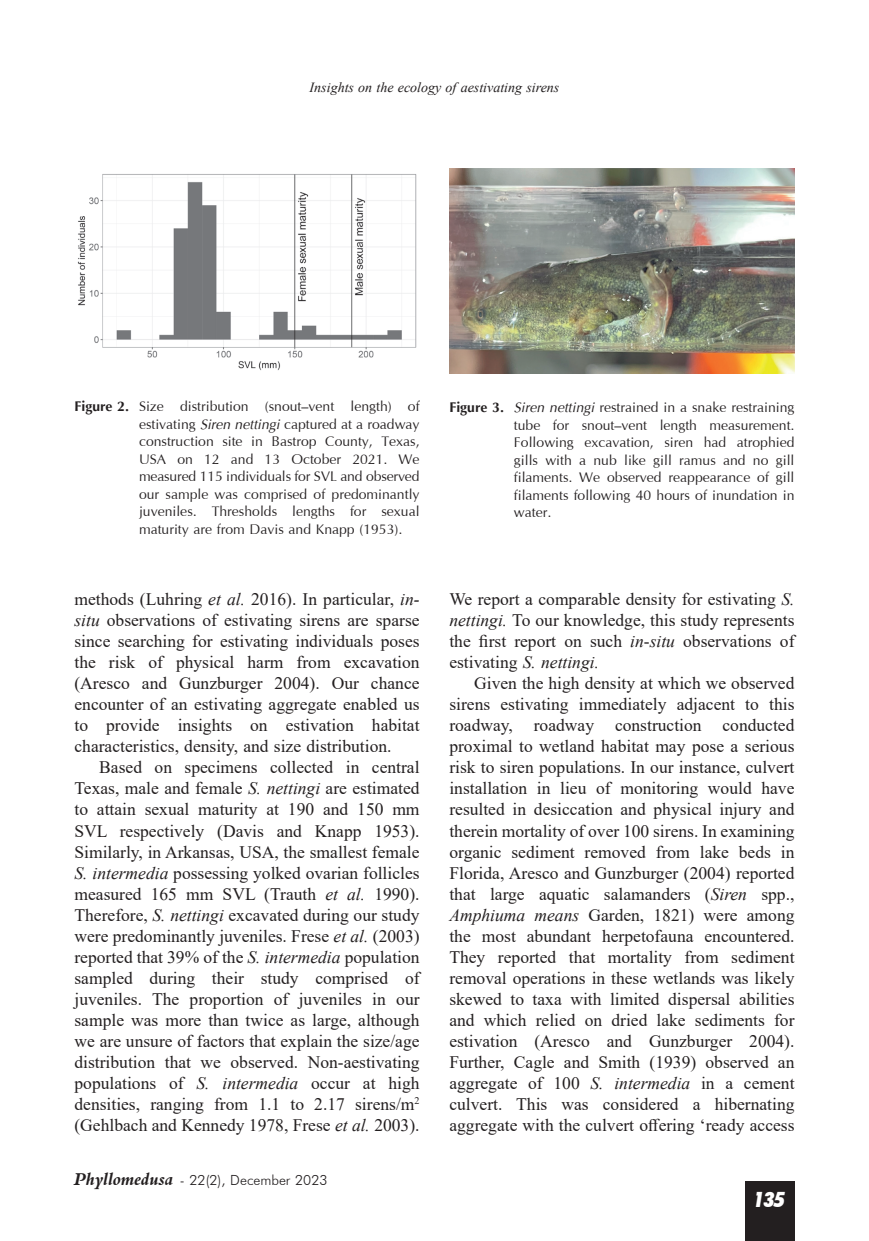
<style>
.page{position:relative;width:869px;height:1241px;background:#fff}
.page>*{position:absolute;margin:0;border:0;box-sizing:border-box;transform-origin:0 0}
.t1{font:italic 900 condensed 21px "Futura BT";color:#fff}
.t2{font:17.5px/21px "Times New Roman";color:#231f20;text-align:justify}
.t3{font:14px/17.5px "Optima";color:#231f20;text-align:justify}
.t4{font:italic 14px "Times New Roman";color:#231f20}
.t5{font:300 14px "Futura BT";color:#231f20}
.s1{font-weight:700}
.s2{font-style:italic}
.s3{font-family:"Aldine 401 BT Bold Italic A";font-weight:400;font-size:17.5px}
</style>
<div class="page">
<div style="left:744px;top:1181px;width:50px;height:59px;background:#231f20"></div>
<img style="left:77px;top:174px;width:340px;height:197px">
<img style="left:449px;top:169px;width:345px;height:204px">
<p class="t4" style="left:309px;top:80px;width:251px">Insights on the ecology of aestivating sirens</p>
<p class="t3" style="left:139px;top:398px;width:282px;text-indent:-64px"><span class="s1">Figure 2.</span> Size distribution (snout–vent length) of estivating <span class="s2">Siren nettingi</span> captured at a roadway construction site in Bastrop County, Texas, USA on 12 and 13 October 2021. We measured 115 individuals for SVL and observed our sample was comprised of predominantly juveniles. Thresholds lengths for sexual maturity are from Davis and Knapp (1953).</p>
<p class="t3" style="left:513px;top:399px;width:282px;text-indent:-64px"><span class="s1">Figure 3.</span> <span class="s2">Siren nettingi</span> restrained in a snake restraining tube for snout–vent length measurement.<br>Following excavation, siren had atrophied gills with a nub like gill ramus and no gill filaments. We observed reappearance of gill filaments following 40 hours of inundation in water.</p>
<p class="t2" style="left:74px;top:589px;width:346px">methods (Luhring <span class="s2">et al.</span> 2016). In particular, <span class="s2">in&shy;situ</span> observations of estivating sirens are sparse since searching for estivating individuals poses the risk of physical harm from excavation (Aresco and Gunzburger 2004). Our chance encounter of an estivating aggregate enabled us to provide insights on estivation habitat characteristics, density, and size distribution.</p>
<p class="t2" style="left:74px;top:757px;width:346px;text-indent:25px">Based on specimens collected in central Texas, male and female <span class="s2">S. nettingi</span> are estimated to attain sexual maturity at 190 and 150 mm SVL respectively (Davis and Knapp 1953).<br>Similarly, in Arkansas, USA, the smallest female <span class="s2">S. intermedia</span> possessing yolked ovarian follicles measured 165 mm SVL (Trauth <span class="s2">et al.</span> 1990).<br>Therefore, <span class="s2">S. nettingi</span> excavated during our study were predominantly juveniles. Frese <span class="s2">et al.</span> (2003) reported that 39% of the <span class="s2">S. intermedia</span> population sampled during their study comprised of juveniles. The proportion of juveniles in our sample was more than twice as large, although we are unsure of factors that explain the size/age distribution that we observed. Non-aestivating populations of <span class="s2">S. intermedia</span> occur at high densities, ranging from 1.1 to 2.17 sirens/m<sup>2 </sup>(Gehlbach and Kennedy 1978, Frese <span class="s2">et al.</span> 2003).</p>
<p class="t5" style="left:74px;top:1171px;width:254px"><span class="s3">Phyllomedusa</span> - 22(2), December 2023</p>
<p class="t2" style="left:449px;top:589px;width:346px">We report a comparable density for estivating <span class="s2">S. nettingi.</span> To our knowledge, this study represents the first report on such <span class="s2">in</span>-<span class="s2">situ</span> observations of estivating <span class="s2">S. nettingi.</span></p>
<p class="t2" style="left:449px;top:673px;width:346px;text-indent:25px">Given the high density at which we observed sirens estivating immediately adjacent to this roadway, roadway construction conducted proximal to wetland habitat may pose a serious risk to siren populations. In our instance, culvert installation in lieu of monitoring would have resulted in desiccation and physical injury and therein mortality of over 100 sirens. In examining organic sediment removed from lake beds in Florida, Aresco and Gunzburger (2004) reported that large aquatic salamanders (<span class="s2">Siren</span> spp., <span class="s2">Amphiuma means</span> Garden, 1821) were among the most abundant herpetofauna encountered.<br>They reported that mortality from sediment removal operations in these wetlands was likely skewed to taxa with limited dispersal abilities and which relied on dried lake sediments for estivation (Aresco and Gunzburger 2004).<br>Further, Cagle and Smith (1939) observed an aggregate of 100 <span class="s2">S. intermedia</span> in a cement culvert. This was considered a hibernating aggregate with the culvert offering ‘ready access</p>
<p class="t1" style="left:753px;top:1186px;width:32px">135</p>
</div>
